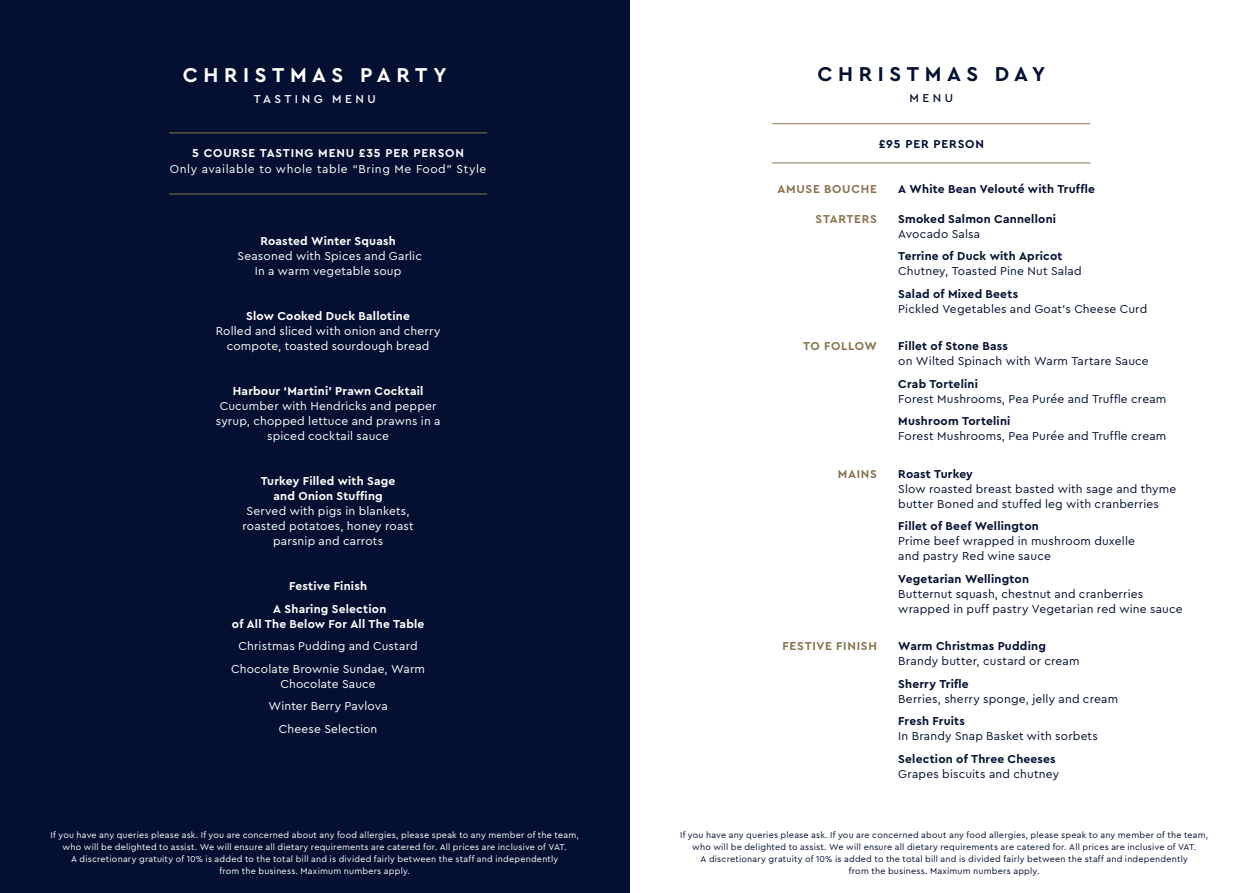
<style>
.page{position:relative;width:1259px;height:893px;background:#fff}
.page>*{position:absolute;margin:0;border:0;box-sizing:border-box;transform-origin:0 0}
.t1{font:700 21px "Cera";letter-spacing:.26em;color:#fff}
.t2{font:700 21px "Cera";letter-spacing:.265em;color:#031031}
.t3{font:12px/15px "Cera";letter-spacing:.015em;color:#031031}
.t4{font:12px/15px "Cera";letter-spacing:.015em;color:#fff;text-align:center}
.t5{font:700 12px "Cera";letter-spacing:.015em;color:#031031}
.t6{font:700 12px/15px "Cera";letter-spacing:.02em;color:#fff;text-align:center}
.t7{font:700 12px "Cera";letter-spacing:.055em;color:#89744f}
.t8{font:12px "Cera";letter-spacing:.05em;color:#fff}
.t9{font:700 12px "Cera";letter-spacing:.07em;color:#fff}
.t10{font:700 12px "Cera";letter-spacing:.07em;color:#031031}
.t11{font:500 12px "Cera";letter-spacing:.285em;color:#fff}
.t12{font:500 12px "Cera";color:#031031}
.t13{font:9px/12px "Cera";letter-spacing:.025em;color:#fff;text-align:center}
.t14{font:9px/12px "Cera";letter-spacing:.025em;color:#031031;text-align:center}
</style>
<div class="page">
<div style="left:0;top:0;width:629px;height:893px;background:#031031"></div>
<hr style="left:169px;top:133px;width:318px;height:1px;background:#89744f">
<hr style="left:169px;top:194px;width:318px;height:1px;background:#89744f">
<hr style="left:772px;top:123px;width:318px;height:1px;background:#89744f">
<hr style="left:772px;top:163px;width:318px;height:1px;background:#89744f">
<h1 class="t1" style="left:183px;top:61px;width:265px">CHRISTMAS PARTY</h1>
<p class="t11" style="left:254px;top:91px;width:124px">TASTING MENU</p>
<p class="t9" style="left:192px;top:145px;width:273px">5 COURSE TASTING MENU £35 PER PERSON</p>
<p class="t8" style="left:170px;top:161px;width:318px">Only available to whole table “Bring Me Food” Style</p>
<p class="t6" style="left:260px;top:233px;width:137px">Roasted Winter Squash</p>
<p class="t4" style="left:238px;top:248px;width:186px">Seasoned with Spices and Garlic<br>In a warm vegetable soup</p>
<p class="t6" style="left:246px;top:308px;width:165px">Slow Cooked Duck Ballotine</p>
<p class="t4" style="left:216px;top:323px;width:226px">Rolled and sliced with onion and cherry compote, toasted sourdough bread</p>
<p class="t6" style="left:233px;top:383px;width:192px">Harbour ‘Martini’ Prawn Cocktail</p>
<p class="t4" style="left:216px;top:398px;width:226px">Cucumber with Hendricks and pepper syrup, chopped lettuce and prawns in a spiced cocktail sauce</p>
<p class="t6" style="left:261px;top:473px;width:136px">Turkey Filled with Sage and Onion Stuffing</p>
<p class="t4" style="left:242px;top:503px;width:173px">Served with pigs in blankets, roasted potatoes, honey roast parsnip and carrots</p>
<p class="t6" style="left:273px;top:574px;width:115px;line-height:22.5px">Festive Finish<br>A Sharing Selection</p>
<p class="t6" style="left:232px;top:615px;width:194px">of All The Below For All The Table</p>
<p class="t4" style="left:231px;top:634px;width:195px;line-height:22.5px">Christmas Pudding and Custard<br>Chocolate Brownie Sundae, Warm</p>
<p class="t4" style="left:268px;top:672px;width:121px;line-height:22.5px">Chocolate Sauce<br>Winter Berry Pavlova<br>Cheese Selection</p>
<p class="t13" style="left:51px;top:828px;width:530px">If you have any queries please ask. If you are concerned about any food allergies, please speak to any member of the team, who will be delighted to assist. We will ensure all dietary requirements are catered for. All prices are inclusive of VAT.<br>A discretionary gratuity of 10% is added to the total bill and is divided fairly between the staff and independently<br>from the business. Maximum numbers apply.</p>
<h1 class="t2" style="left:817px;top:60px;width:229px">CHRISTMAS DAY</h1>
<p class="t12" style="left:909px;top:90px;width:45px">MENU</p>
<p class="t10" style="left:878px;top:136px;width:107px">£95 PER PERSON</p>
<p class="t7" style="left:777px;top:181px;width:101px">AMUSE BOUCHE</p>
<p class="t7" style="left:815px;top:211px;width:63px">STARTERS</p>
<p class="t7" style="left:803px;top:338px;width:75px">TO FOLLOW</p>
<p class="t7" style="left:838px;top:466px;width:40px">MAINS</p>
<p class="t7" style="left:782px;top:638px;width:96px">FESTIVE FINISH</p>
<p class="t5" style="left:898px;top:181px;width:198px">A White Bean Velouté with Truffle</p>
<p class="t5" style="left:898px;top:211px;width:159px">Smoked Salmon Cannelloni</p>
<p class="t3" style="left:898px;top:225px;width:83px">Avocado Salsa</p>
<p class="t5" style="left:898px;top:248px;width:166px">Terrine of Duck with Apricot</p>
<p class="t3" style="left:898px;top:263px;width:185px">Chutney, Toasted Pine Nut Salad</p>
<p class="t5" style="left:898px;top:286px;width:121px">Salad of Mixed Beets</p>
<p class="t3" style="left:898px;top:300px;width:250px">Pickled Vegetables and Goat’s Cheese Curd</p>
<p class="t5" style="left:898px;top:338px;width:111px">Fillet of Stone Bass</p>
<p class="t3" style="left:898px;top:353px;width:252px">on Wilted Spinach with Warm Tartare Sauce</p>
<p class="t5" style="left:898px;top:376px;width:81px">Crab Tortelini</p>
<p class="t3" style="left:898px;top:390px;width:269px">Forest Mushrooms, Pea Purée and Truffle cream</p>
<p class="t5" style="left:898px;top:413px;width:114px">Mushroom Tortelini</p>
<p class="t3" style="left:898px;top:428px;width:269px">Forest Mushrooms, Pea Purée and Truffle cream</p>
<p class="t5" style="left:898px;top:466px;width:76px">Roast Turkey</p>
<p class="t3" style="left:898px;top:480px;width:279px">Slow roasted breast basted with sage and thyme butter Boned and stuffed leg with cranberries</p>
<p class="t5" style="left:898px;top:518px;width:142px">Fillet of Beef Wellington</p>
<p class="t3" style="left:898px;top:533px;width:238px">Prime beef wrapped in mushroom duxelle and pastry Red wine sauce</p>
<p class="t5" style="left:898px;top:571px;width:132px">Vegetarian Wellington</p>
<p class="t3" style="left:898px;top:585px;width:286px">Butternut squash, chestnut and cranberries wrapped in puff pastry Vegetarian red wine sauce</p>
<p class="t5" style="left:898px;top:638px;width:149px">Warm Christmas Pudding</p>
<p class="t3" style="left:898px;top:653px;width:183px">Brandy butter, custard or cream</p>
<p class="t5" style="left:898px;top:676px;width:72px">Sherry Trifle</p>
<p class="t3" style="left:898px;top:690px;width:221px">Berries, sherry sponge, jelly and cream</p>
<p class="t5" style="left:898px;top:713px;width:68px">Fresh Fruits</p>
<p class="t3" style="left:898px;top:728px;width:201px">In Brandy Snap Basket with sorbets</p>
<p class="t5" style="left:898px;top:751px;width:159px">Selection of Three Cheeses</p>
<p class="t3" style="left:898px;top:765px;width:162px">Grapes biscuits and chutney</p>
<p class="t14" style="left:680px;top:829px;width:530px">If you have any queries please ask. If you are concerned about any food allergies, please speak to any member of the team, who will be delighted to assist. We will ensure all dietary requirements are catered for. All prices are inclusive of VAT.<br>A discretionary gratuity of 10% is added to the total bill and is divided fairly between the staff and independently<br>from the business. Maximum numbers apply.</p>
</div>
